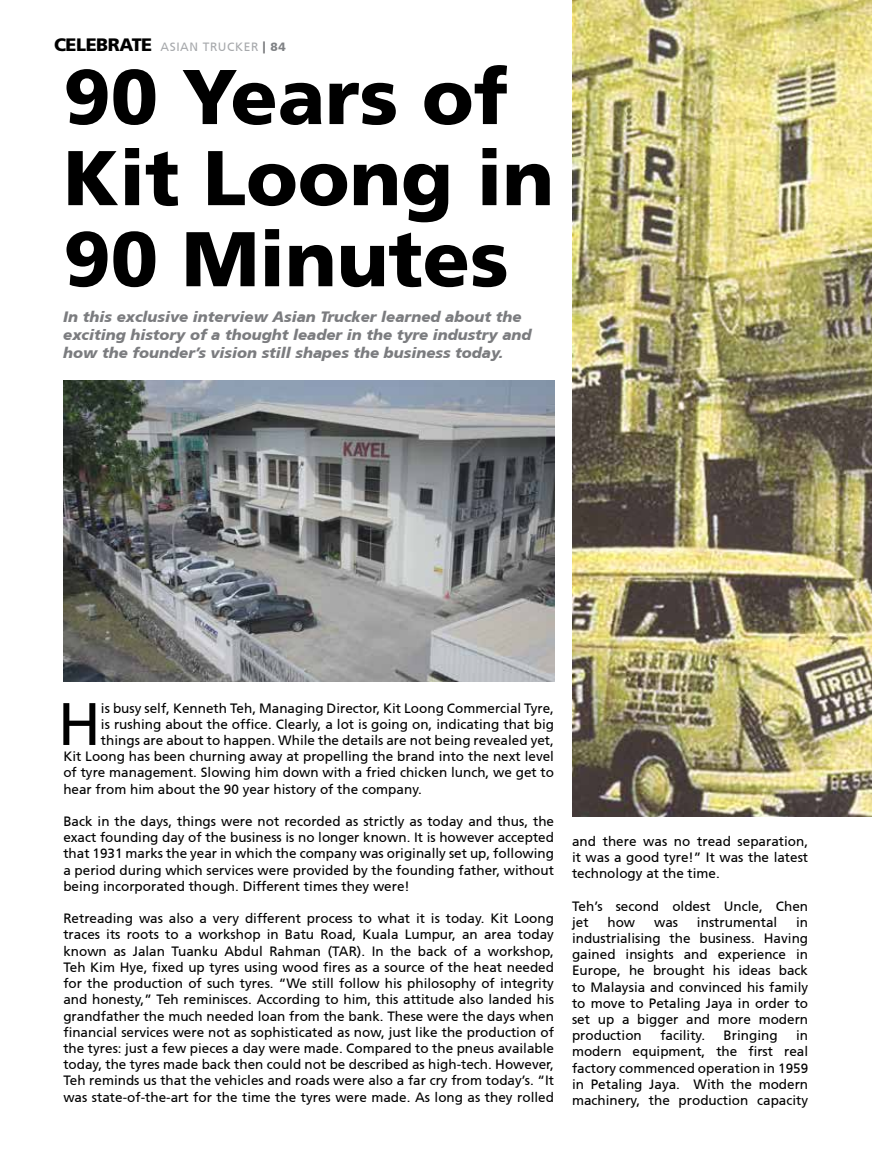
<style>
.page{position:relative;width:872px;height:1170px;background:#fff}
.page>*{position:absolute;margin:0;border:0;box-sizing:border-box;transform-origin:0 0}
.t1{font:900 77.4px/81px "Frutiger";color:#000}
.t2{font:59.85px "Frutiger CE";color:#000}
.t3{font:italic 900 15px/18px "Frutiger CE";color:#7b7c7f}
.t4{font:13.5px/16.2px "Frutiger CE";color:#000;text-align:justify}
.t5{font:12px "Frutiger CE";letter-spacing:.05em;color:#a7a9ac}
.s1{font-family:"Frutiger";font-weight:900;font-size:18px;color:#000}
.s2{font-weight:900;color:#6d6e71}
.s3{font-weight:900;color:#808285}
</style>
<div class="page">
<img style="left:64px;top:380px;width:490px;height:301px">
<img style="left:572px;top:0;width:300px;height:816px">
<p class="t5" style="left:54px;top:40px;width:233px"><span class="s1">CELEBRATE</span> ASIAN TRUCKER <span class="s2">|</span> <span class="s3">84</span></p>
<h1 class="t1" style="left:63px;top:55px;width:492px">90 Years of<br>Kit Loong in<br>90 Minutes</h1>
<p class="t3" style="left:63px;top:308px;width:470px">In this exclusive interview Asian Trucker learned about the exciting history of a thought leader in the tyre industry and how the founder’s vision still shapes the business today.</p>
<h2 class="t2" style="left:58px;top:689px;width:45px">H</h2>
<p class="t4" style="left:101px;top:699px;width:454px">is busy self, Kenneth Teh, Managing Director, Kit Loong Commercial Tyre,</p>
<p class="t4" style="left:101px;top:715px;width:454px">is rushing about the office. Clearly, a lot is going on, indicating that big</p>
<p class="t4" style="left:101px;top:732px;width:454px">things are about to happen. While the details are not being revealed yet,</p>
<p class="t4" style="left:63px;top:748px;width:492px">Kit Loong has been churning away at propelling the brand into the next level</p>
<p class="t4" style="left:63px;top:764px;width:492px">of tyre management. Slowing him down with a fried chicken lunch, we get to</p>
<p class="t4" style="left:63px;top:780px;width:360px">hear from him about the 90 year history of the company.</p>
<p class="t4" style="left:63px;top:813px;width:492px">Back in the days, things were not recorded as strictly as today and thus, the exact founding day of the business is no longer known. It is however accepted that 1931 marks the year in which the company was originally set up, following a period during which services were provided by the founding father, without being incorporated though. Different times they were!</p>
<p class="t4" style="left:63px;top:910px;width:492px">Retreading was also a very different process to what it is today. Kit Loong traces its roots to a workshop in Batu Road, Kuala Lumpur, an area today known as Jalan Tuanku Abdul Rahman (TAR). In the back of a workshop, Teh Kim Hye, fixed up tyres using wood fires as a source of the heat needed for the production of such tyres. “We still follow his philosophy of integrity and honesty,” Teh reminisces. According to him, this attitude also landed his grandfather the much needed loan from the bank. These were the days when financial services were not as sophisticated as now, just like the production of the tyres: just a few pieces a day were made. Compared to the pneus available today, the tyres made back then could not be described as high-tech. However, Teh reminds us that the vehicles and roads were also a far cry from today’s. “It was state-of-the-art for the time the tyres were made. As long as they rolled</p>
<p class="t4" style="left:572px;top:832px;width:238px">and there was no tread separation, it was a good tyre!” It was the latest technology at the time.</p>
<p class="t4" style="left:572px;top:897px;width:238px">Teh’s second oldest Uncle, Chen jet</p>
<p class="t4" style="left:607px;top:913px;width:29px">how</p>
<p class="t4" style="left:654px;top:913px;width:26px">was</p>
<p class="t4" style="left:697px;top:913px;width:82px">instrumental</p>
<p class="t4" style="left:572px;top:913px;width:238px;text-indent:224px">in industrialising the business. Having gained insights and experience in Europe, he brought his ideas back to Malaysia and convinced his family to move to Petaling Jaya in order to set up a bigger and more modern production</p>
<p class="t4" style="left:660px;top:1027px;width:46px">facility.</p>
<p class="t4" style="left:723px;top:1027px;width:55px">Bringing</p>
<p class="t4" style="left:572px;top:1027px;width:238px;text-indent:224px">in modern equipment, the first real factory commenced operation in 1959 in Petaling Jaya. With the modern machinery, the production capacity</p>
</div>
